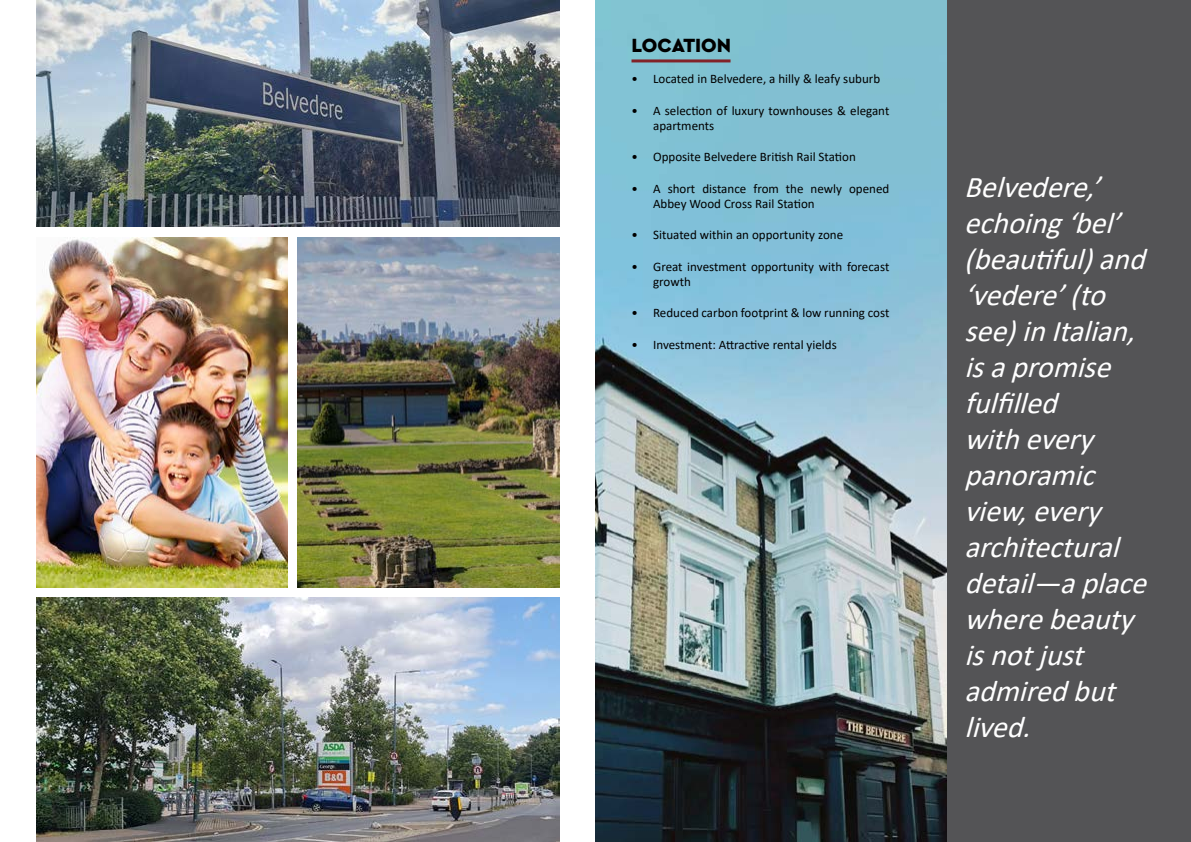
<style>
.page{position:relative;width:1191px;height:842px;background:#fff}
.page>*{position:absolute;margin:0;border:0;box-sizing:border-box;transform-origin:0 0}
.t1{font:italic 30px/36px "Calibri";color:#fff}
.t2{font:900 20px "Cera Pro";color:#000}
.t3{font:13px/15.6px "Calibri";color:#000}
</style>
<div class="page">
<img style="left:595px;top:0;width:353px;height:842px">
<div style="left:948px;top:0;width:243px;height:842px;background:#545456"></div>
<img style="left:298px;top:238px;width:261px;height:349px">
<img style="left:36px;top:238px;width:252px;height:349px">
<img style="left:36px;top:598px;width:523px;height:244px">
<img style="left:36px;top:0;width:523px;height:226px">
<hr style="left:631px;top:59px;width:99px;height:3px;background:#822329">
<h2 class="t2" style="left:631px;top:32px;width:101px">LOCATION</h2>
<p class="t3" style="left:631px;top:71px;width:250px">• Located in Belvedere, a hilly &amp; leafy suburb</p>
<p class="t3" style="left:653px;top:102px;width:238px;text-indent:-22px">• A selection of luxury townhouses &amp; elegant apartments</p>
<p class="t3" style="left:631px;top:149px;width:226px">• Opposite Belvedere British Rail Station</p>
<p class="t3" style="left:653px;top:180px;width:238px;text-indent:-22px">• A short distance from the newly opened<br>Abbey Wood Cross Rail Station</p>
<p class="t3" style="left:631px;top:227px;width:213px">• Situated within an opportunity zone</p>
<p class="t3" style="left:653px;top:258px;width:238px;text-indent:-22px">• Great investment opportunity with forecast growth</p>
<p class="t3" style="left:631px;top:305px;width:259px">• Reduced carbon footprint &amp; low running cost</p>
<p class="t3" style="left:631px;top:336px;width:207px">• Investment: Attractive rental yields</p>
<h1 class="t1" style="left:964px;top:168px;width:194px">Belvedere,’ echoing‘bel’ (beautiful)and ‘vedere’(to see)inItalian, isapromise fulfilled withevery panoramic view,every architectural detail—aplace wherebeauty isnotjust admiredbut lived.</h1>
</div>
